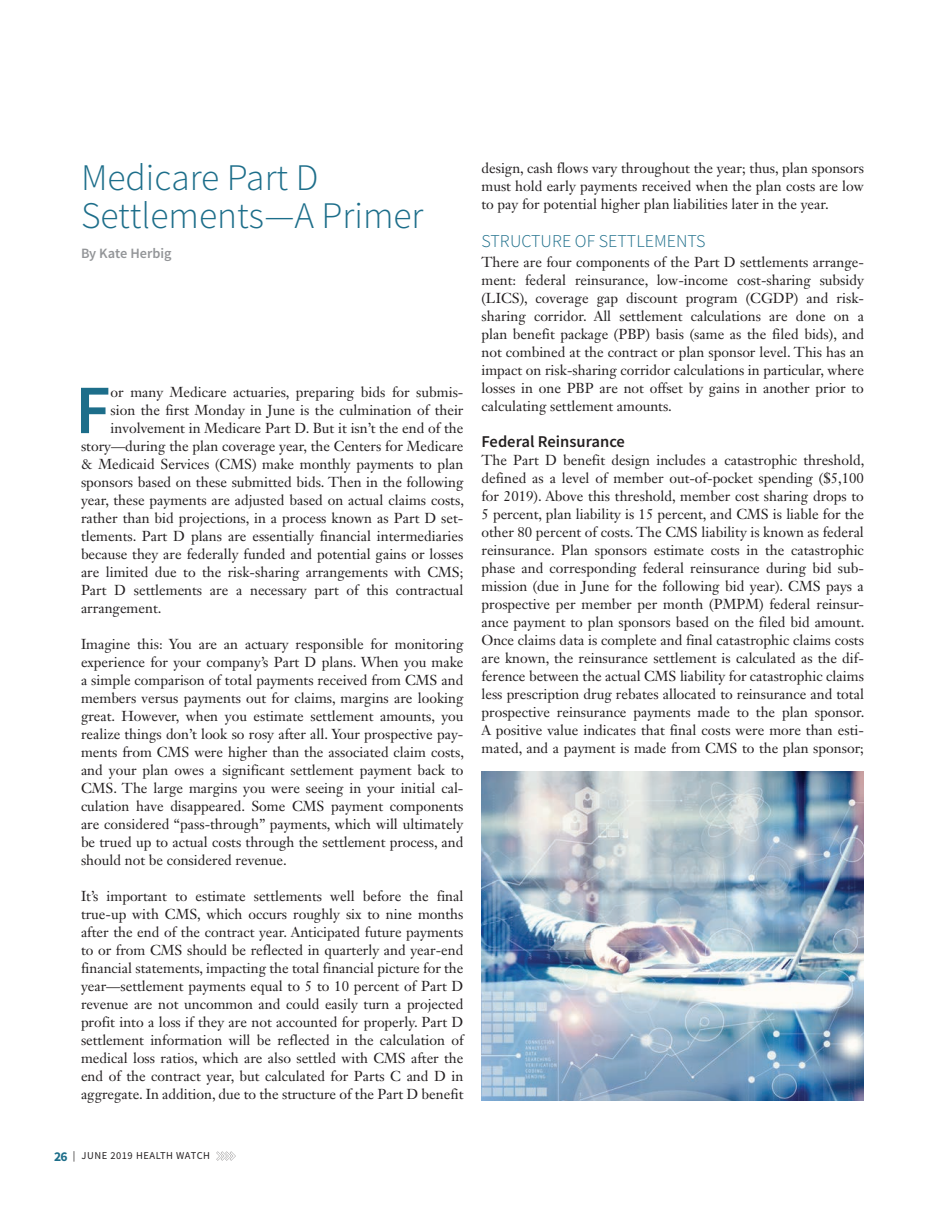
<style>
.page{position:relative;width:945px;height:1215px;background:#fff}
.page>*{position:absolute;margin:0;border:0;box-sizing:border-box;transform-origin:0 0}
.t1{font:600 69.3px "Source Sans Pro";color:#1d6e8a}
.t2{font:300 37.5px/37.5px "Source Sans Pro";color:#1d6e8a}
.t3{font:300 18px "Source Sans Pro";color:#1d6e8a}
.t4{font:600 16.5px "Source Sans Pro";color:#231f20}
.t5{font:14.25px/18px "Janson Text LT Std";color:#231f20;text-align:justify}
.t6{font:600 14.25px "Source Sans Pro";color:#939598}
.t7{font:10.5px "Source Sans Pro";letter-spacing:.05em;color:#231f20}
.s1{font-weight:700;font-size:13.5px;color:#1d6e8a}
</style>
<div class="page">
<svg style="left:216px;top:1151px;width:20px;height:10px"></svg>
<img style="left:482px;top:772px;width:382px;height:328px">
<h2 class="t2" style="left:81px;top:159px;width:344px">Medicare Part D<br>Settlements—A Primer</h2>
<p class="t6" style="left:81px;top:244px;width:92px">By Kate Herbig</p>
<h1 class="t1" style="left:75px;top:366px;width:37px">F</h1>
<p class="t5" style="left:111px;top:383px;width:354px">or many Medicare actuaries, preparing bids for submis-</p>
<p class="t5" style="left:111px;top:401px;width:354px">sion the first Monday in June is the culmination of their</p>
<p class="t5" style="left:111px;top:419px;width:354px">involvement in Medicare Part D. But it isn’t the end of the</p>
<p class="t5" style="left:81px;top:437px;width:384px">story—during the plan coverage year, the Centers for Medicare</p>
<p class="t5" style="left:81px;top:455px;width:384px">&amp; Medicaid Services (CMS) make monthly payments to plan</p>
<p class="t5" style="left:81px;top:473px;width:384px">sponsors based on these submitted bids. Then in the following</p>
<p class="t5" style="left:81px;top:491px;width:385px">year, these payments are adjusted based on actual claims costs,</p>
<p class="t5" style="left:81px;top:509px;width:384px">rather than bid projections, in a process known as Part D set-</p>
<p class="t5" style="left:81px;top:527px;width:384px">tlements. Part D plans are essentially financial intermediaries</p>
<p class="t5" style="left:81px;top:545px;width:384px">because they are federally funded and potential gains or losses</p>
<p class="t5" style="left:81px;top:563px;width:384px">are limited due to the risk-sharing arrangements with CMS;</p>
<p class="t5" style="left:81px;top:581px;width:384px">Part D settlements are a necessary part of this contractual</p>
<p class="t5" style="left:81px;top:599px;width:82px">arrangement.</p>
<p class="t5" style="left:81px;top:635px;width:385px">Imagine this: You are an actuary responsible for monitoring experience for your company’s Part D plans. When you make a simple comparison of total payments received from CMS and members versus payments out for claims, margins are looking great. However, when you estimate settlement amounts, you realize things don’t look so rosy after all. Your prospective pay&shy;ments from CMS were higher than the associated claim costs, and your plan owes a significant settlement payment back to CMS. The large margins you were seeing in your initial cal&shy;culation have disappeared. Some CMS payment components are considered “pass-through” payments, which will ultimately be trued up to actual costs through the settlement process, and should not be considered revenue.</p>
<p class="t5" style="left:81px;top:887px;width:384px">It’s important to estimate settlements well before the final true-up with CMS, which occurs roughly six to nine months after the end of the contract year. Anticipated future payments to or from CMS should be reflected in quarterly and year-end financial statements, impacting the total financial picture for the year—settlement payments equal to 5 to 10 percent of Part D revenue are not uncommon and could easily turn a projected profit into a loss if they are not accounted for properly. Part D settlement information will be reflected in the calculation of medical loss ratios, which are also settled with CMS after the end of the contract year, but calculated for Parts C and D in aggregate. In addition, due to the structure of the Part D benefit</p>
<p class="t5" style="left:481px;top:159px;width:384px">design, cash flows vary throughout the year; thus, plan sponsors must hold early payments received when the plan costs are low to pay for potential higher plan liabilities later in the year.</p>
<p class="t3" style="left:482px;top:230px;width:225px">STRUCTURE OF SETTLEMENTS</p>
<p class="t5" style="left:482px;top:253px;width:384px">There are four components of the Part D settlements arrange&shy;ment: federal reinsurance, low-income cost-sharing subsidy (LICS), coverage gap discount program (CGDP) and risk&shy;sharing corridor. All settlement calculations are done on a plan benefit package (PBP) basis (same as the filed bids), and not combined at the contract or plan sponsor level. This has an impact on risk-sharing corridor calculations in particular, where losses in one PBP are not offset by gains in another prior to calculating settlement amounts.</p>
<p class="t4" style="left:482px;top:431px;width:145px">Federal Reinsurance</p>
<p class="t5" style="left:482px;top:451px;width:385px">The Part D benefit design includes a catastrophic threshold, defined as a level of member out-of-pocket spending ($5,100 for 2019). Above this threshold, member cost sharing drops to 5 percent, plan liability is 15 percent, and CMS is liable for the other 80 percent of costs. The CMS liability is known as federal reinsurance. Plan sponsors estimate costs in the catastrophic phase and corresponding federal reinsurance during bid sub&shy;mission (due in June for the following bid year). CMS pays a prospective per member per month (PMPM) federal reinsur&shy;ance payment to plan sponsors based on the filed bid amount.<br>Once claims data is complete and final catastrophic claims costs are known, the reinsurance settlement is calculated as the dif&shy;ference between the actual CMS liability for catastrophic claims less prescription drug rebates allocated to reinsurance and total prospective reinsurance payments made to the plan sponsor.<br>A positive value indicates that final costs were more than esti&shy;mated, and a payment is made from CMS to the plan sponsor;</p>
<p class="t7" style="left:54px;top:1149px;width:158px"><span class="s1">26</span> | JUNE 2019 HEALTH WATCH</p>
</div>
